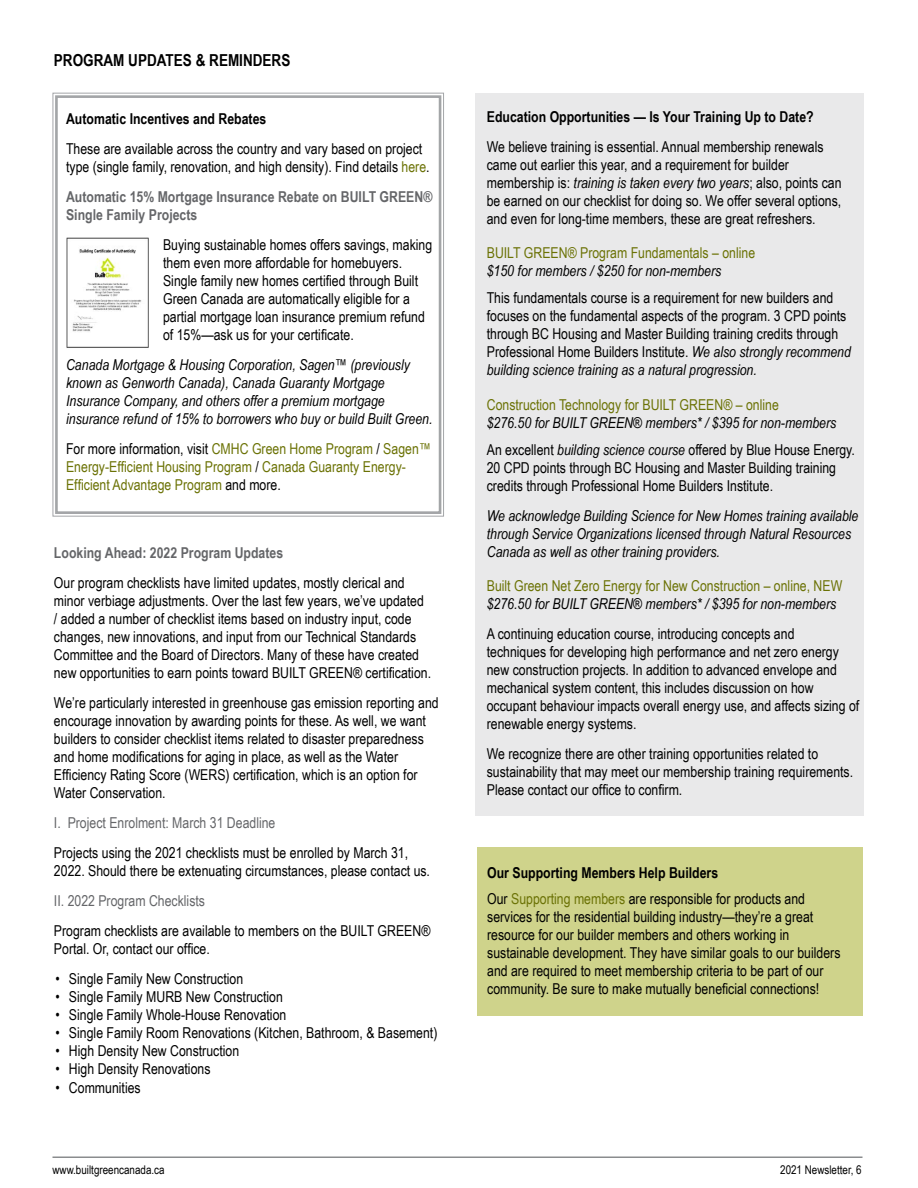
<style>
.page{position:relative;width:918px;height:1188px;background:#fff}
.page>*{position:absolute;margin:0;border:0;box-sizing:border-box;transform-origin:0 0}
.t1{font:700 16.5px "Arial Narrow";color:#000}
.t2{font:15px/18px "Arial Narrow";color:#000}
.t3{font:italic 15px/18px "Arial Narrow";color:#000}
.t4{font:15px/18px "Arial Narrow";color:#6b7205}
.t5{font:700 15px/25.5px "Arial Narrow";color:#000}
.t6{font:700 15px/18px "Arial Narrow";color:#656669}
.t7{font:15px "Arial Narrow";color:#656669}
.t8{font:12px "Arial Narrow";color:#000}
.s1{color:#6b7205}
.s2{color:#000}
.s3{font-style:italic}
.s4{font-style:normal}
.s5{font-weight:400}
.s6{font-weight:400;color:#6b7205}
</style>
<div class="page">
<hr style="left:52px;top:1156px;width:810px;height:2px;background:#8a8c8e">
<div style="left:477px;top:847px;width:385px;height:168px;background:#cfd38b"></div>
<div style="left:476px;top:93px;width:388px;height:722px;background:#e9e9ea"></div>
<svg style="left:52px;top:92px;width:392px;height:425px"></svg>
<div style="left:55px;top:95px;width:386px;height:419px;border:3px solid #939598"></div>
<img style="left:63px;top:234px;width:90px;height:117px">
<p class="t1" style="left:54px;top:48px;width:238px">PROGRAM UPDATES &amp; REMINDERS</p>
<p class="t5" style="left:66px;top:105px;width:202px">Automatic Incentives and Rebates</p>
<p class="t2" style="left:66px;top:139px;width:365px">These are available across the country and vary based on project type (single family, renovation, and high density). Find details <span class="s1">here</span>.</p>
<p class="t6" style="left:66px;top:187px;width:368px">Automatic 15% Mortgage Insurance Rebate on BUILT GREEN®<br>Single Family Projects</p>
<p class="t2" style="left:163px;top:235px;width:271px">Buying sustainable homes offers savings, making them even more affordable for homebuyers.<br>Single family new homes certified through Built Green Canada are automatically eligible for a partial mortgage loan insurance premium refund of 15%—ask us for your certificate.</p>
<p class="t3" style="left:66px;top:356px;width:368px">Canada Mortgage &amp; Housing Corporation, Sagen™ (previously known as Genworth Canada), Canada Guaranty Mortgage Insurance Company, and others offer a premium mortgage insurance refund of 15% to borrowers who buy or build Built Green.</p>
<p class="t4" style="left:66px;top:439px;width:367px"><span class="s2">For more information, visit</span> CMHC Green Home Program <span class="s2">/</span> Sagen™<br>Energy-Efficient Housing Program <span class="s2">/</span> Canada Guaranty Energy-<br>Efficient Advantage Program <span class="s2">and more.</span></p>
<p class="t6" style="left:54px;top:543px;width:231px">Looking Ahead: 2022 Program Updates</p>
<p class="t2" style="left:54px;top:573px;width:379px">Our program checklists have limited updates, mostly clerical and minor verbiage adjustments. Over the last few years, we’ve updated<br>/ added a number of checklist items based on industry input, code changes, new innovations, and input from our Technical Standards Committee and the Board of Directors. Many of these have created new opportunities to earn points toward BUILT GREEN® certification.</p>
<p class="t2" style="left:54px;top:693px;width:386px">We’re particularly interested in greenhouse gas emission reporting and encourage innovation by awarding points for these. As well, we want builders to consider checklist items related to disaster preparedness and home modifications for aging in place, as well as the Water Efficiency Rating Score (WERS) certification, which is an option for Water Conservation.</p>
<p class="t7" style="left:54px;top:811px;width:223px">I. Project Enrolment: March 31 Deadline</p>
<p class="t2" style="left:54px;top:843px;width:378px">Projects using the 2021 checklists must be enrolled by March 31,<br>2022. Should there be extenuating circumstances, please contact us.</p>
<p class="t7" style="left:54px;top:889px;width:153px">II. 2022 Program Checklists</p>
<p class="t2" style="left:54px;top:921px;width:378px">Program checklists are available to members on the BUILT GREEN®<br>Portal. Or, contact our office.</p>
<p class="t2" style="left:55px;top:969px;width:189px">• Single Family New Construction</p>
<p class="t2" style="left:55px;top:987px;width:229px">• Single Family MURB New Construction</p>
<p class="t2" style="left:55px;top:1005px;width:232px">• Single Family Whole-House Renovation</p>
<p class="t2" style="left:55px;top:1023px;width:383px">• Single Family Room Renovations (Kitchen, Bathroom, &amp; Basement)</p>
<p class="t2" style="left:55px;top:1041px;width:185px">• High Density New Construction</p>
<p class="t2" style="left:55px;top:1059px;width:157px">• High Density Renovations</p>
<p class="t2" style="left:55px;top:1078px;width:87px">• Communities</p>
<p class="t5" style="left:487px;top:103px;width:328px">Education Opportunities — Is Your Training Up to Date?</p>
<p class="t2" style="left:487px;top:137px;width:356px">We believe training is essential. Annual membership renewals came out earlier this year, and a requirement for builder membership is: <span class="s3">training is taken every two years</span>; also, points can be earned on our checklist for doing so. We offer several options, and even for long-time members, these are great refreshers.</p>
<p class="t4" style="left:487px;top:244px;width:270px">BUILT GREEN® Program Fundamentals – online</p>
<p class="t3" style="left:487px;top:262px;width:236px">$150 for members / $250 for non-members</p>
<p class="t2" style="left:487px;top:289px;width:366px">This fundamentals course is a requirement for new builders and focuses on the fundamental aspects of the program. 3 CPD points through BC Housing and Master Building training credits through Professional Home Builders Institute. <span class="s3">We also strongly recommend building science training as a natural progression.</span></p>
<p class="t4" style="left:487px;top:395px;width:294px">Construction Technology for BUILT GREEN® – online</p>
<p class="t3" style="left:487px;top:409px;width:370px;line-height:27px">$276.50 for BUILT GREEN® members* / $395 for non-members<br><span class="s4">An excellent</span> building science course <span class="s4">offered by Blue House Energy.</span></p>
<p class="t2" style="left:487px;top:458px;width:351px">20 CPD points through BC Housing and Master Building training credits through Professional Home Builders Institute.</p>
<p class="t3" style="left:487px;top:506px;width:373px">We acknowledge Building Science for New Homes training available through Service Organizations licensed through Natural Resources<br>Canada as well as other training providers.</p>
<p class="t4" style="left:487px;top:577px;width:357px">Built Green Net Zero Energy for New Construction – online, NEW</p>
<p class="t3" style="left:487px;top:595px;width:351px">$276.50 for BUILT GREEN® members* / $395 for non-members</p>
<p class="t2" style="left:487px;top:625px;width:374px">A continuing education course, introducing concepts and<br>techniques for developing high performance and net zero energy new construction projects. In addition to advanced envelope and mechanical system content, this includes discussion on how occupant behaviour impacts overall energy use, and affects sizing of renewable energy systems.</p>
<p class="t2" style="left:487px;top:745px;width:368px">We recognize there are other training opportunities related to sustainability that may meet our membership training requirements.<br>Please contact our office to confirm.</p>
<p class="t5" style="left:487px;top:859px;width:319px">Our Supporting Members Help Builders<br><span class="s5">Our</span> <span class="s6">Supporting members</span> <span class="s5">are responsible for products and</span></p>
<p class="t2" style="left:487px;top:907px;width:355px">services for the residential building industry—they’re a great resource for our builder members and others working in sustainable development. They have similar goals to our builders and are required to meet membership criteria to be part of our community. Be sure to make mutually beneficial connections!</p>
<p class="t8" style="left:52px;top:1161px;width:114px">www.builtgreencanada.ca</p>
<p class="t8" style="left:780px;top:1161px;width:83px">2021 Newsletter, 6</p>
</div>
